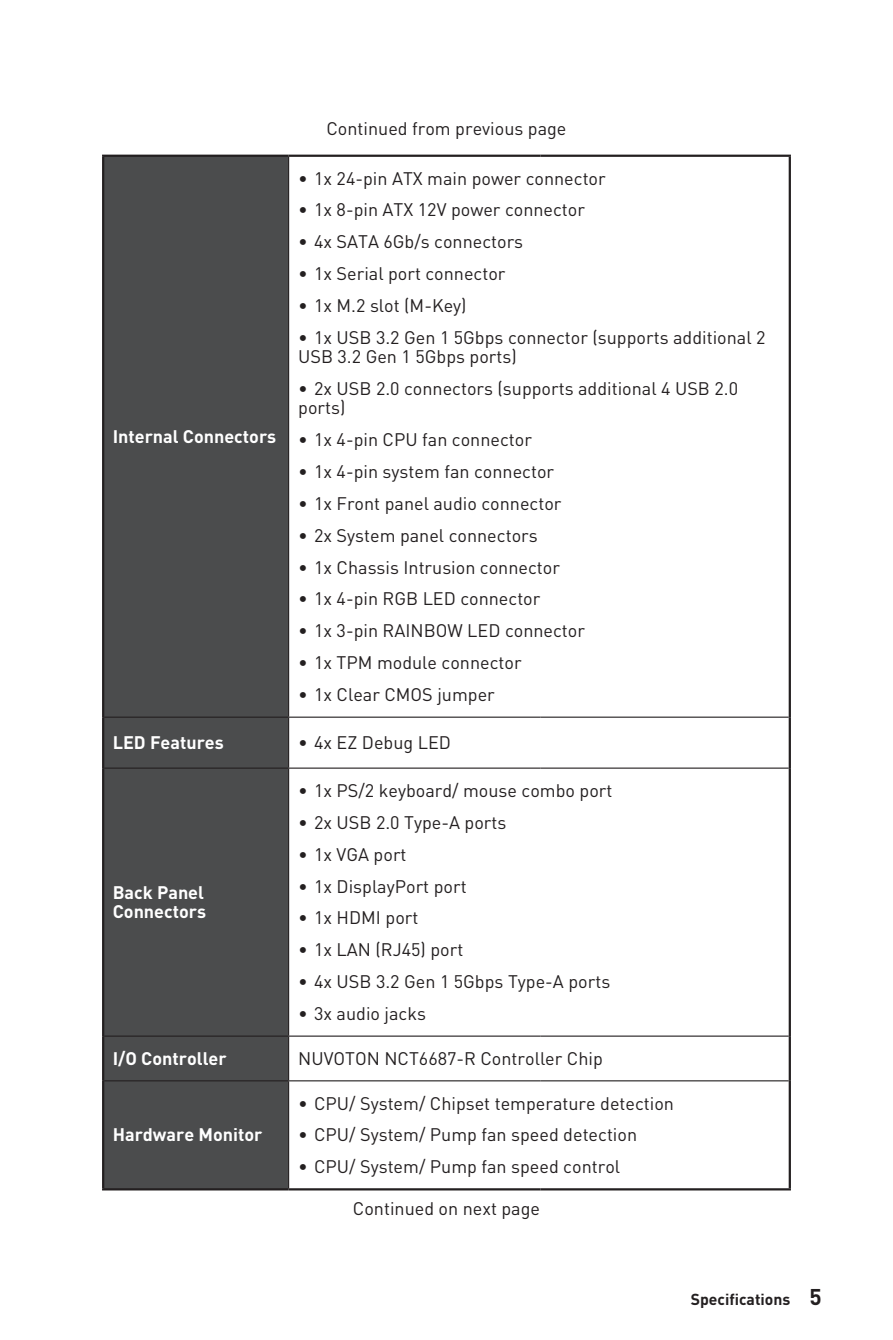
<style>
.page{position:relative;width:893px;height:1340px;background:#fff}
.page>*{position:absolute;margin:0;border:0;box-sizing:border-box;transform-origin:0 0}
.t1{font:18px/31.9px "MSI Din Pro Noto CJK";color:#231f20}
.t2{font:700 18px/19.1px "MSI Din Pro Noto CJK";color:#fff}
.t3{font:700 15.75px "MSI Din Pro Noto CJK";color:#231f20}
.s1{font-weight:700}
.s2{font-size:22.5px}
</style>
<div class="page">
<div style="left:104px;top:157px;width:184px;height:1031px;background:#4b4c4d"></div>
<hr style="left:289px;top:1035px;width:251px;height:1px;background:#231f20">
<hr style="left:540px;top:1035px;width:249px;height:1px;background:#231f20">
<hr style="left:289px;top:1080px;width:251px;height:1px;background:#231f20">
<hr style="left:540px;top:1080px;width:249px;height:1px;background:#231f20">
<hr style="left:104px;top:1035px;width:185px;height:1px;background:#231f20">
<hr style="left:104px;top:1080px;width:185px;height:1px;background:#231f20">
<hr style="left:102px;top:1188px;width:187px;height:2px;background:#231f20">
<hr style="left:289px;top:1188px;width:251px;height:2px;background:#231f20">
<hr style="left:540px;top:1188px;width:251px;height:2px;background:#231f20">
<hr style="left:288px;top:157px;width:1px;height:559px;background:#231f20">
<hr style="left:288px;top:717px;width:1px;height:50px;background:#231f20">
<hr style="left:288px;top:768px;width:1px;height:267px;background:#231f20">
<hr style="left:288px;top:1036px;width:1px;height:44px;background:#231f20">
<hr style="left:288px;top:1081px;width:1px;height:107px;background:#231f20">
<hr style="left:102px;top:155px;width:187px;height:2px;background:#231f20">
<hr style="left:289px;top:155px;width:251px;height:2px;background:#231f20">
<hr style="left:540px;top:155px;width:251px;height:2px;background:#231f20">
<hr style="left:104px;top:716px;width:185px;height:1px;background:#231f20">
<hr style="left:289px;top:716px;width:251px;height:1px;background:#231f20">
<hr style="left:540px;top:716px;width:249px;height:1px;background:#231f20">
<hr style="left:104px;top:767px;width:185px;height:1px;background:#231f20">
<hr style="left:289px;top:767px;width:251px;height:1px;background:#231f20">
<hr style="left:540px;top:767px;width:249px;height:1px;background:#231f20">
<hr style="left:102px;top:157px;width:2px;height:560px;background:#231f20">
<hr style="left:102px;top:717px;width:2px;height:51px;background:#231f20">
<hr style="left:102px;top:768px;width:2px;height:268px;background:#231f20">
<hr style="left:102px;top:1036px;width:2px;height:44px;background:#231f20">
<hr style="left:102px;top:1080px;width:2px;height:108px;background:#231f20">
<hr style="left:789px;top:157px;width:2px;height:560px;background:#231f20">
<hr style="left:789px;top:717px;width:2px;height:51px;background:#231f20">
<hr style="left:789px;top:768px;width:2px;height:268px;background:#231f20">
<hr style="left:789px;top:1036px;width:2px;height:44px;background:#231f20">
<hr style="left:789px;top:1080px;width:2px;height:108px;background:#231f20">
<p class="t2" style="left:113px;top:427px;width:165px">Internal Connectors</p>
<p class="t1" style="left:326px;top:113px;width:241px">Continued from previous page</p>
<p class="t1" style="left:298px;top:162px;width:469px"><span class="s1">∙</span> 1x 24-pin ATX main power connector<br><span class="s1">∙</span> 1x 8-pin ATX 12V power connector<br><span class="s1">∙</span> 4x SATA 6Gb/s connectors<br><span class="s1">∙</span> 1x Serial port connector<br><span class="s1">∙</span> 1x M.2 slot (M-Key)<br><span class="s1">∙</span> 1x USB 3.2 Gen 1 5Gbps connector (supports additional 2</p>
<p class="t1" style="left:298px;top:341px;width:441px">USB 3.2 Gen 1 5Gbps ports)<br><span class="s1">∙</span> 2x USB 2.0 connectors (supports additional 4 USB 2.0</p>
<p class="t1" style="left:298px;top:392px;width:288px">ports)<br><span class="s1">∙</span> 1x 4-pin CPU fan connector<br><span class="s1">∙</span> 1x 4-pin system fan connector<br><span class="s1">∙</span> 1x Front panel audio connector<br><span class="s1">∙</span> 2x System panel connectors<br><span class="s1">∙</span> 1x Chassis Intrusion connector<br><span class="s1">∙</span> 1x 4-pin RGB LED connector<br><span class="s1">∙</span> 1x 3-pin RAINBOW LED connector <span class="s1">∙</span> 1x TPM module connector<br><span class="s1">∙</span> 1x Clear CMOS jumper</p>
<p class="t2" style="left:113px;top:733px;width:113px">LED Features</p>
<p class="t1" style="left:298px;top:726px;width:154px"><span class="s1">∙</span> 4x EZ Debug LED</p>
<p class="t2" style="left:113px;top:883px;width:95px">Back Panel<br>Connectors</p>
<p class="t1" style="left:298px;top:774px;width:316px"><span class="s1">∙</span> 1x PS/2 keyboard/ mouse combo port <span class="s1">∙</span> 2x USB 2.0 Type-A ports<br><span class="s1">∙</span> 1x VGA port<br><span class="s1">∙</span> 1x DisplayPort port<br><span class="s1">∙</span> 1x HDMI port<br><span class="s1">∙</span> 1x LAN (RJ45) port<br><span class="s1">∙</span> 4x USB 3.2 Gen 1 5Gbps Type-A ports <span class="s1">∙</span> 3x audio jacks</p>
<p class="t2" style="left:113px;top:1049px;width:115px">I/O Controller</p>
<p class="t1" style="left:298px;top:1042px;width:306px">NUVOTON NCT6687-R Controller Chip</p>
<p class="t2" style="left:113px;top:1125px;width:151px">Hardware Monitor</p>
<p class="t1" style="left:298px;top:1087px;width:377px"><span class="s1">∙</span> CPU/ System/ Chipset temperature detection <span class="s1">∙</span> CPU/ System/ Pump fan speed detection<br><span class="s1">∙</span> CPU/ System/ Pump fan speed control</p>
<p class="t1" style="left:353px;top:1192px;width:189px">Continued on next page</p>
<p class="t3" style="left:691px;top:1289px;width:132px">Specifications <span class="s2">5</span></p>
</div>
